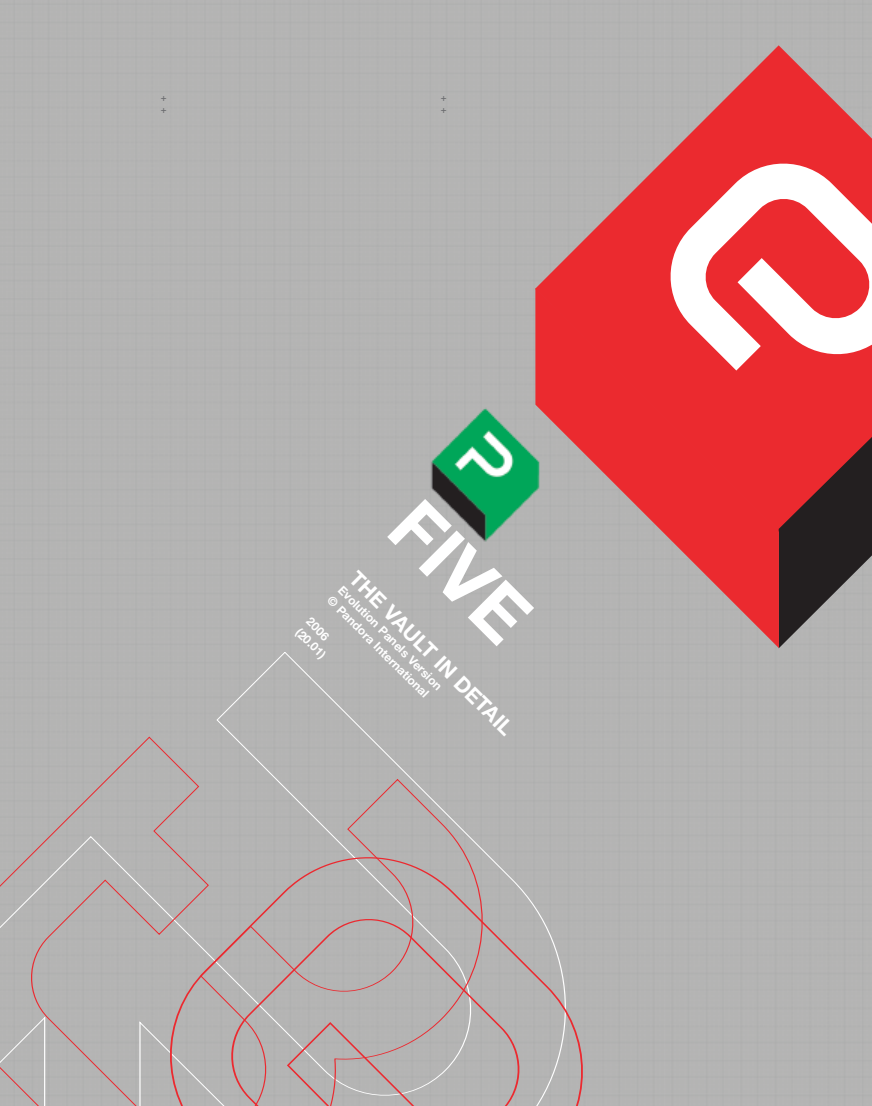
<style>
.page{position:relative;width:872px;height:1106px;background:#b4b4b3}
.page>*{position:absolute;margin:0;border:0;box-sizing:border-box;transform-origin:0 0}
.t1{font:700 75.15px "Helvetica Neue";color:#fff}
.t2{font:700 21px "Helvetica Neue";color:#fff}
.t3{font:700 12px/15px "Helvetica Neue";color:#fff}
.t4{font:9.75px/12px "Frutiger";color:#6c6d70}
</style>
<div class="page">
<div style="left:0;top:652px;width:583px;height:194px;background:#b4b4b3"></div>
<div style="left:0;top:736px;width:495px;height:370px;background:#b4b4b3"></div>
<div style="left:157px;top:846px;width:426px;height:260px;background:#b4b4b3"></div>
<svg style="left:535px;top:45px;width:337px;height:243px;background:#c88082"></svg>
<svg style="left:779px;top:370px;width:93px;height:278px;background:#8c3b3e"></svg>
<svg style="left:535px;top:288px;width:244px;height:360px;background:#d55e61"></svg>
<svg style="left:664px;top:157px;width:208px;height:213px;fill:#eb2a2f"></svg>
<p class="t4" style="left:161px;top:92px;width:7px">+ +</p>
<p class="t4" style="left:441px;top:92px;width:7px">+ +</p>
<h1 class="t1" style="left:421px;top:495px;width:164px;rotate:45deg">FIVE</h1>
<h2 class="t2" style="left:358px;top:569px;width:223px;rotate:45deg">THE VAULT IN DETAIL</h2>
<p class="t3" style="left:345px;top:583px;width:143px;rotate:45deg">Evolution Panels Version © Pandora International</p>
<p class="t3" style="left:313px;top:615px;width:39px;rotate:45deg">2006 (20.01)</p>
</div>
